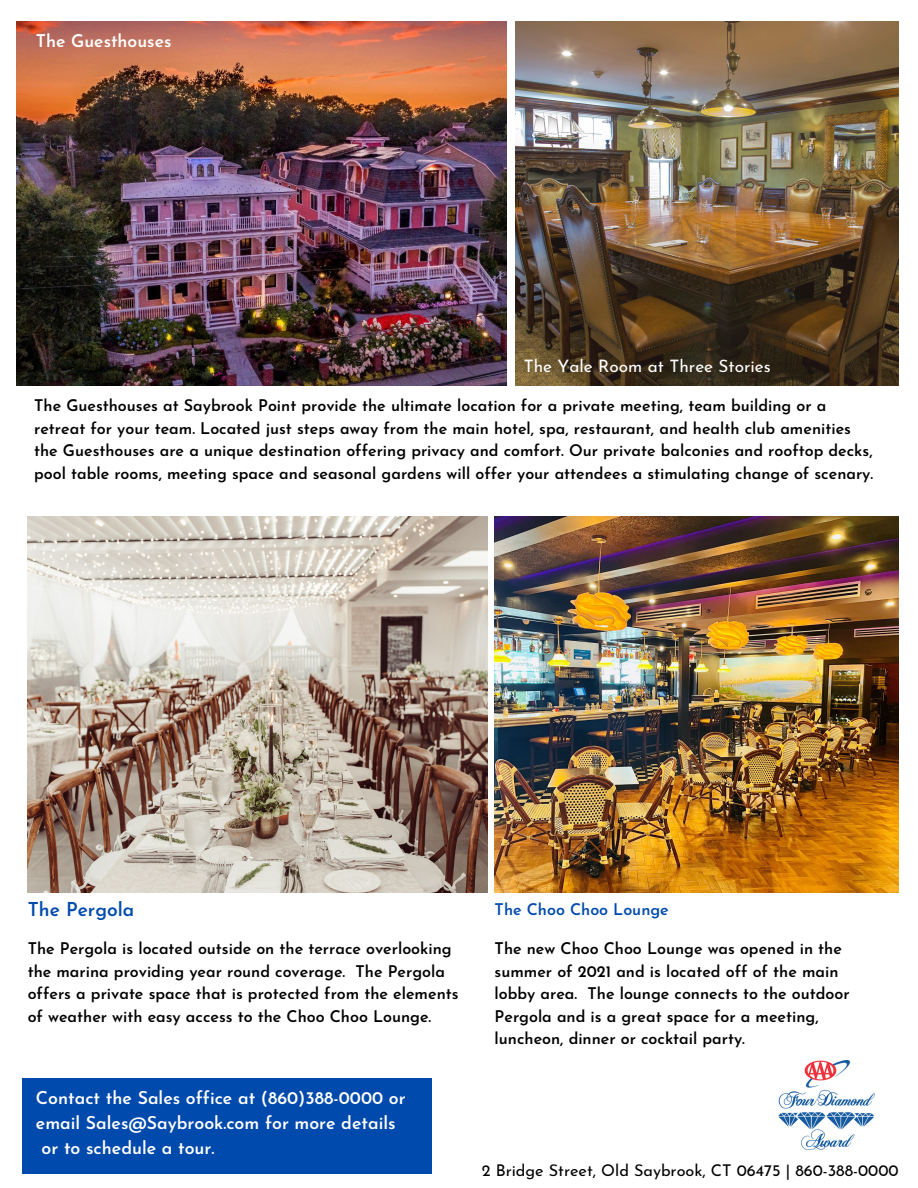
<style>
.page{position:relative;width:918px;height:1188px;background:#fff}
.page>*{position:absolute;margin:0;border:0;box-sizing:border-box;transform-origin:0 0}
.t1{font:600 19.2px "Josefin Sans";color:#004aad}
.t2{font:600 17.7px "Josefin Sans";color:#fff}
.t3{font:600 17.55px "Josefin Sans";color:#fff}
.t4{font:17.1px "Josefin Sans";color:#fff}
.t5{font:16.2px "Josefin Sans";color:#000}
.t6{font:600 16.05px/22.5px "Josefin Sans";color:#000}
.t7{font:600 16.05px "Josefin Sans";color:#004aad}
</style>
<div class="page">
<img style="left:778px;top:1060px;width:97px;height:89px">
<img style="left:17px;top:21px;width:489px;height:365px">
<img style="left:28px;top:516px;width:460px;height:376px">
<img style="left:515px;top:21px;width:384px;height:365px">
<img style="left:495px;top:516px;width:404px;height:376px">
<div style="left:22px;top:1078px;width:410px;height:95px;background:#004aad"></div>
<p class="t3" style="left:36px;top:34px;width:137px">The Guesthouses</p>
<p class="t4" style="left:524px;top:359px;width:249px">The Yale Room at Three Stories</p>
<p class="t6" style="left:34px;top:396px;width:841px">The Guesthouses at Saybrook Point provide the ultimate location for a private meeting, team building or a retreat for your team. Located just steps away from the main hotel, spa, restaurant, and health club amenities the Guesthouses are a unique destination offering privacy and comfort. Our private balconies and rooftop decks, pool table rooms, meeting space and seasonal gardens will offer your attendees a stimulating change of scenary.</p>
<p class="t1" style="left:28px;top:902px;width:108px">The Pergola</p>
<p class="t7" style="left:495px;top:903px;width:176px">The Choo Choo Lounge</p>
<p class="t6" style="left:28px;top:939px;width:432px">The Pergola is located outside on the terrace overlooking the marina providing year round coverage. The Pergola offers a private space that is protected from the elements of weather with easy access to the Choo Choo Lounge.</p>
<p class="t6" style="left:495px;top:939px;width:357px">The new Choo Choo Lounge was opened in the summer of 2021 and is located off of the main lobby area. The lounge connects to the outdoor Pergola and is a great space for a meeting, luncheon, dinner or cocktail party.</p>
<p class="t2" style="left:36px;top:1091px;width:371px">Contact the Sales office at (860)388-0000 or</p>
<p class="t2" style="left:36px;top:1116px;width:361px">email Sales@Saybrook.com for more details</p>
<p class="t2" style="left:42px;top:1140px;width:174px">or to schedule a tour.</p>
<p class="t5" style="left:482px;top:1163px;width:418px">2 Bridge Street, Old Saybrook, CT 06475 | 860-388-0000</p>
</div>
